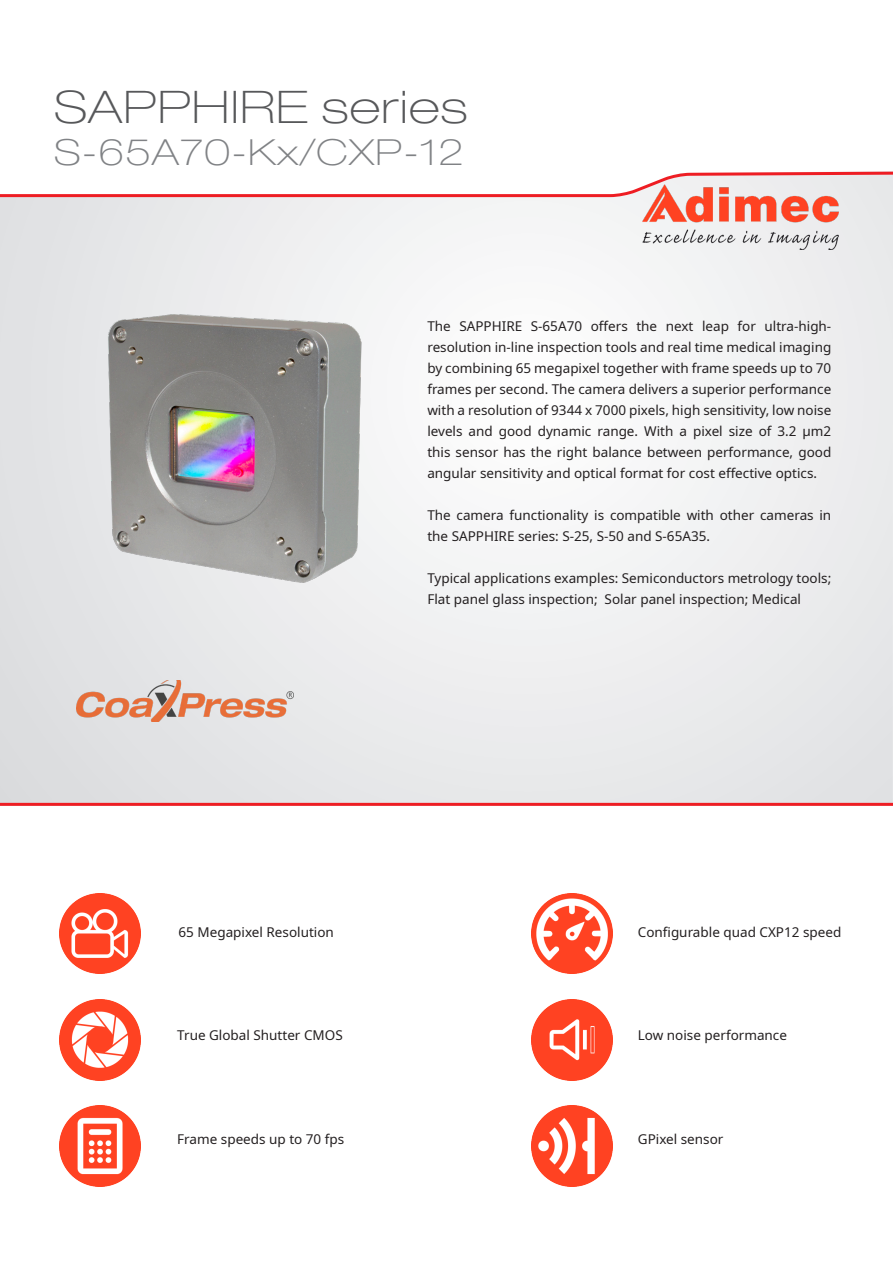
<style>
.page{position:relative;width:893px;height:1263px;background:#fff}
.page>*{position:absolute;margin:0;border:0;box-sizing:border-box;transform-origin:0 0}
.t1{font:100 expanded 45px "Helvetica Neue LT Std";letter-spacing:.025em;color:#57585a;scale:1.1 1}
.t2{font:100 expanded 36px "Helvetica Neue LT Std";letter-spacing:.025em;color:#808285;scale:1.1 1}
.Bullet{font:13.5px/21px "Noto Sans";color:#231f20}
</style>
<div class="page">
<svg style="left:0;top:199px;width:893px;height:604px"></svg>
<svg style="left:0;top:171px;width:893px;height:28px"></svg>
<img style="left:77px;top:680px;width:216px;height:42px">
<img style="left:32px;top:279px;width:383px;height:361px">
<hr style="left:0;top:803px;width:893px;height:3px;background:#ee1d23">
<img style="left:643px;top:184px;width:195px;height:66px">
<img style="left:60px;top:893px;width:80px;height:81px">
<img style="left:60px;top:999px;width:80px;height:81px">
<img style="left:60px;top:1106px;width:80px;height:80px">
<img style="left:531px;top:893px;width:81px;height:81px">
<img style="left:531px;top:1106px;width:81px;height:80px">
<img style="left:531px;top:999px;width:81px;height:81px">
<p class="t1" style="left:54px;top:80px;width:377px">SAPPHIRE series</p>
<p class="t2" style="left:54px;top:131px;width:374px">S-65A70-Kx/CXP-12</p>
<p class="Bullet" style="left:427px;top:316px;width:405px;text-align:justify">The SAPPHIRE S-65A70 offers the next leap for ultra-high&shy;resolution in-line inspection tools and real time medical imaging by combining 65 megapixel together with frame speeds up to 70 frames per second. The camera delivers a superior performance with a resolution of 9344 x 7000 pixels, high sensitivity, low noise levels and good dynamic range. With a pixel size of 3.2 μm2 this sensor has the right balance between performance, good angular sensitivity and optical format for cost effective optics.</p>
<p class="Bullet" style="left:427px;top:505px;width:405px">The camera functionality is compatible with other cameras in the SAPPHIRE series: S-25, S-50 and S-65A35.</p>
<p class="Bullet" style="left:427px;top:568px;width:405px">Typical applications examples: Semiconductors metrology tools;<br>Flat panel glass inspection; Solar panel inspection; Medical</p>
<p class="Bullet" style="left:179px;top:922px;width:157px">65 Megapixel Resolution</p>
<p class="Bullet" style="left:638px;top:922px;width:205px">Configurable quad CXP12 speed</p>
<p class="Bullet" style="left:177px;top:1025px;width:167px">True Global Shutter CMOS</p>
<p class="Bullet" style="left:638px;top:1025px;width:151px">Low noise performance</p>
<p class="Bullet" style="left:177px;top:1128px;width:168px">Frame speeds up to 70 fps</p>
<p class="Bullet" style="left:638px;top:1128px;width:87px">GPixel sensor</p>
</div>
